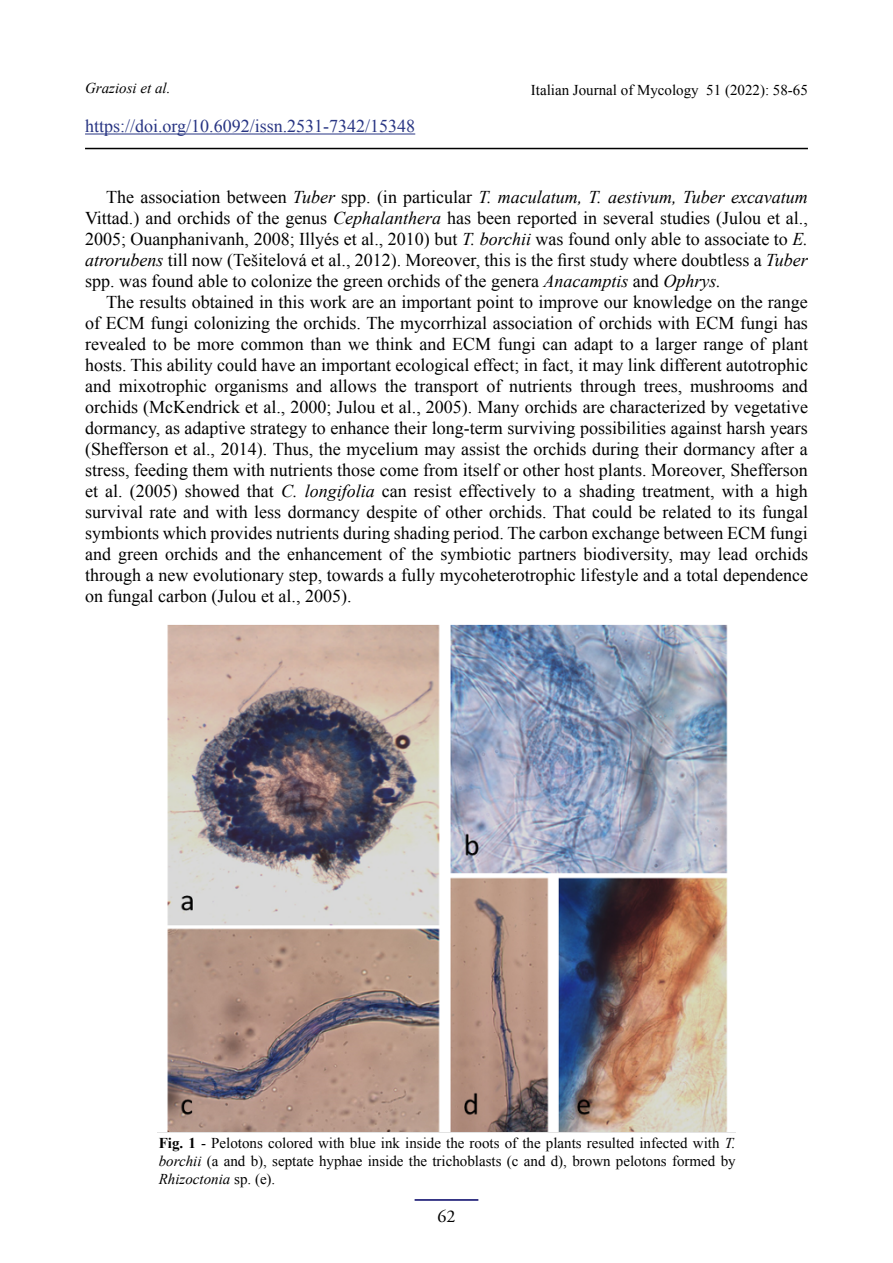
<style>
.page{position:relative;width:893px;height:1263px;background:#fff}
.page>*{position:absolute;margin:0;border:0;box-sizing:border-box;transform-origin:0 0}
.t1{font:18px/21px "Times New Roman";color:#000;text-align:justify}
.t2{font:18px "Times New Roman";color:#283583}
.t3{font:18px "Adobe Garamond Pro";color:#000}
.t4{font:15px/18px "Times New Roman";color:#000;text-align:justify}
.t5{font:italic 15px "Times New Roman";color:#000}
.s1{font-style:italic}
.s2{font-weight:700}
</style>
<div class="page">
<hr style="left:85px;top:134px;width:330px;height:1px;background:#283583">
<hr style="left:415px;top:1199px;width:63px;height:2px;background:#006">
<hr style="left:85px;top:148px;width:723px;height:1px;background:#000">
<img style="left:167px;top:624px;width:561px;height:508px">
<p class="t5" style="left:85px;top:78px;width:87px">Graziosi et al.</p>
<p class="t2" style="left:85px;top:114px;width:332px">https://doi.org/10.6092/issn.2531-7342/15348</p>
<p class="t4" style="left:531px;top:81px;width:279px">Italian Journal of Mycology 51 (2022): 58-65</p>
<p class="t1" style="left:85px;top:186px;width:724px;text-indent:21px">The association between <span class="s1">Tuber</span> spp. (in particular <span class="s1">T. maculatum, T. aestivum, Tuber excavatum </span>Vittad.) and orchids of the genus <span class="s1">Cephalanthera</span> has been reported in several studies (Julou et al., 2005; Ouanphanivanh, 2008; Illyés et al., 2010) but <span class="s1">T. borchii</span> was found only able to associate to <span class="s1">E. atrorubens</span> till now (Tešitelová et al., 2012). Moreover, this is the first study where doubtless a <span class="s1">Tuber </span>spp. was found able to colonize the green orchids of the genera <span class="s1">Anacamptis</span> and <span class="s1">Ophrys.</span></p>
<p class="t1" style="left:85px;top:291px;width:724px;text-indent:21px">The results obtained in this work are an important point to improve our knowledge on the range of ECM fungi colonizing the orchids. The mycorrhizal association of orchids with ECM fungi has revealed to be more common than we think and ECM fungi can adapt to a larger range of plant hosts. This ability could have an important ecological effect; in fact, it may link different autotrophic and mixotrophic organisms and allows the transport of nutrients through trees, mushrooms and orchids (McKendrick et al., 2000; Julou et al., 2005). Many orchids are characterized by vegetative dormancy, as adaptive strategy to enhance their long-term surviving possibilities against harsh years (Shefferson et al., 2014). Thus, the mycelium may assist the orchids during their dormancy after a stress, feeding them with nutrients those come from itself or other host plants. Moreover, Shefferson et al. (2005) showed that <span class="s1">C. longifolia</span> can resist effectively to a shading treatment, with a high survival rate and with less dormancy despite of other orchids. That could be related to its fungal symbionts which provides nutrients during shading period. The carbon exchange between ECM fungi and green orchids and the enhancement of the symbiotic partners biodiversity, may lead orchids through a new evolutionary step, towards a fully mycoheterotrophic lifestyle and a total dependence on fungal carbon (Julou et al., 2005).</p>
<p class="t4" style="left:159px;top:1134px;width:578px"><span class="s2">Fig. 1</span> - Pelotons colored with blue ink inside the roots of the plants resulted infected with <span class="s1">T. borchii</span> (a and b), septate hyphae inside the trichoblasts (c and d), brown pelotons formed by <span class="s1">Rhizoctonia</span> sp. (e).</p>
<p class="t3" style="left:437px;top:1205px;width:19px">62</p>
</div>
